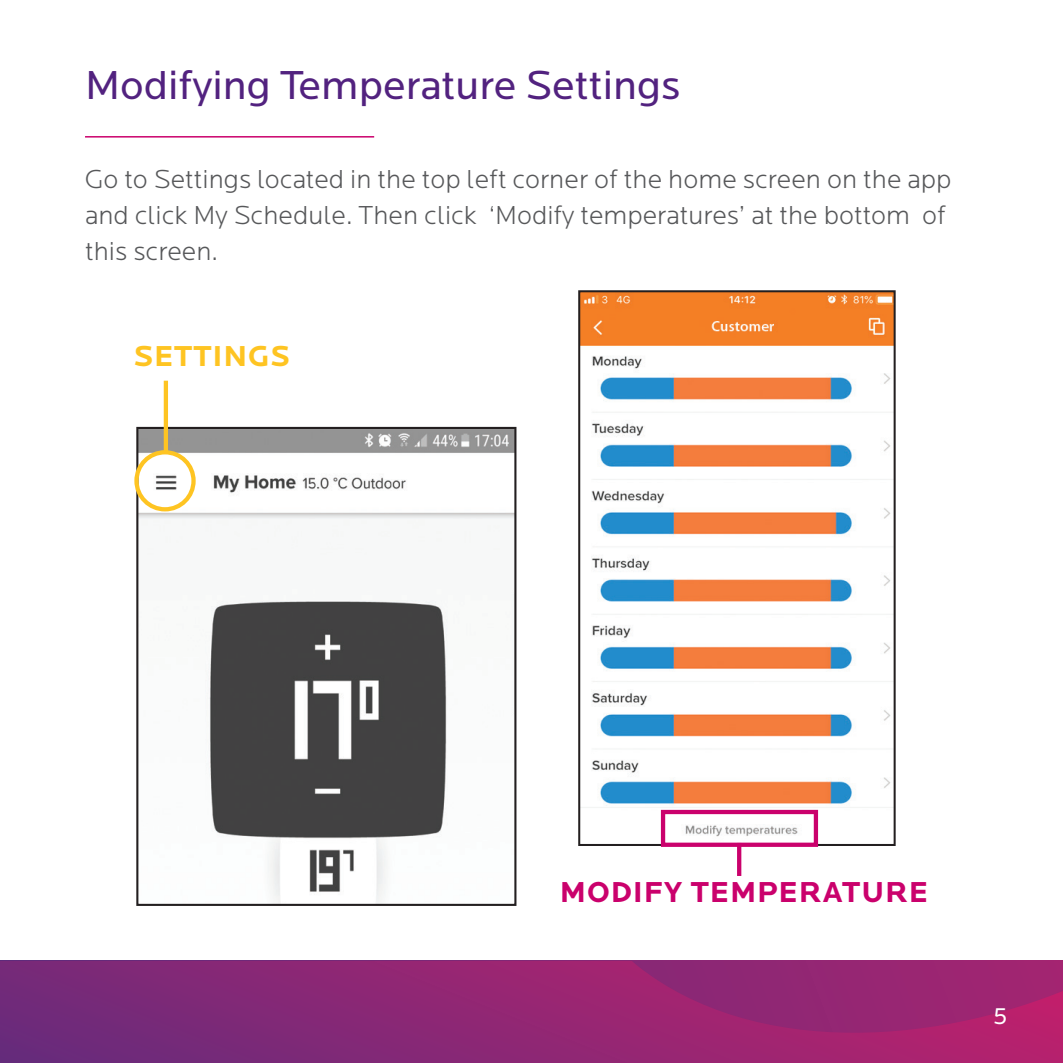
<style>
.page{position:relative;width:1063px;height:1063px;background:#fff}
.page>*{position:absolute;margin:0;border:0;box-sizing:border-box;transform-origin:0 0}
.t1{font:42px "Locator";color:#52227f}
.t2{font:700 30px "Locator";letter-spacing:.03em;color:#ca016c}
.t3{font:700 30px "Locator";letter-spacing:.03em;color:#fec422}
.t4{font:300 27px/36px "Locator";color:#57585a}
.t5{font:24px "Locator";color:#fff}
</style>
<div class="page">
<svg style="left:0;top:961px;width:1063px;height:102px;background:#8f2674"></svg>
<hr style="left:85px;top:136px;width:289px;height:2px;background:#ca016c">
<img style="left:581px;top:293px;width:312px;height:550px">
<div style="left:578px;top:290px;width:318px;height:556px;border:2px solid #231f20"></div>
<img style="left:139px;top:430px;width:374px;height:473px">
<div style="left:136px;top:427px;width:380px;height:479px;border:2px solid #231f20"></div>
<hr style="left:164px;top:381px;width:4px;height:71px;background:#fec422">
<div style="left:134px;top:450px;width:62px;height:61px;border:4px solid #fec422;border-radius:50%"></div>
<svg style="left:737px;top:847px;width:4px;height:29px"></svg>
<div style="left:661px;top:810px;width:157px;height:37px;border:4px solid #ca016c"></div>
<p class="t1" style="left:85px;top:62px;width:597px">Modifying Temperature Settings</p>
<p class="t4" style="left:85px;top:162px;width:868px">Go to Settings located in the top left corner of the home screen on the app and click My Schedule. Then click ‘Modify temperatures’ at the bottom of this screen.</p>
<p class="t3" style="left:133px;top:339px;width:158px">SETTINGS</p>
<p class="t2" style="left:560px;top:875px;width:370px">MODIFY TEMPERATURE</p>
<p class="t5" style="left:993px;top:1003px;width:16px">5</p>
</div>
